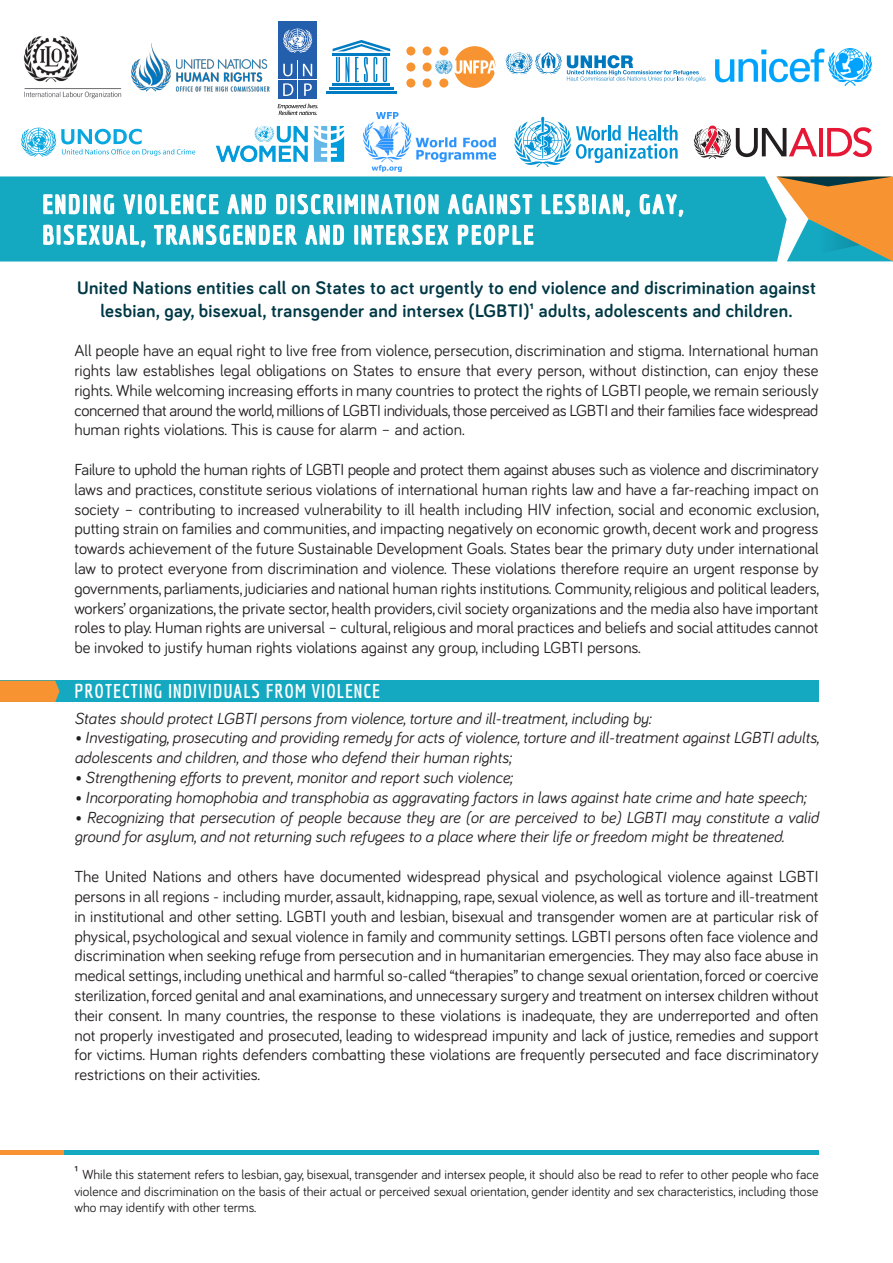
<style>
.page{position:relative;width:893px;height:1263px;background:#fff}
.page>*{position:absolute;margin:0;border:0;box-sizing:border-box;transform-origin:0 0}
.t1{font:700 25.5px "Economica";letter-spacing:.08em;color:#fff}
.t2{font:700 19.5px "Economica";letter-spacing:.05em;color:#fff}
.t3{font:700 18.75px/22.5px "Bariol";letter-spacing:.02em;color:#003845;text-align:center}
.t4{font:16.5px/19.8px "Bariol";color:#231f20;text-align:justify}
.t5{font:italic 16.5px/19.8px "Bariol";color:#231f20}
.t6{font:13.5px/16.2px "Bariol";color:#231f20;text-align:justify}
.s1{font-size:18px}
</style>
<div class="page">
<div style="left:0;top:176px;width:787px;height:85px;background:#14a8c1"></div>
<svg style="left:776px;top:177px;width:117px;height:84px"></svg>
<div style="left:0;top:681px;width:819px;height:21px;background:#14a8c1"></div>
<svg style="left:0;top:681px;width:60px;height:21px"></svg>
<div style="left:0;top:1150px;width:819px;height:5px;background:#14a8c1"></div>
<div style="left:0;top:1150px;width:64px;height:5px;background:#f79330"></div>
<svg style="left:43px;top:193px;width:72px;height:22px"></svg>
<svg style="left:122px;top:193px;width:97px;height:22px"></svg>
<svg style="left:227px;top:193px;width:40px;height:22px"></svg>
<svg style="left:275px;top:193px;width:164px;height:22px"></svg>
<svg style="left:447px;top:193px;width:86px;height:22px"></svg>
<svg style="left:541px;top:193px;width:90px;height:25px"></svg>
<svg style="left:639px;top:193px;width:45px;height:25px"></svg>
<svg style="left:43px;top:223px;width:104px;height:26px"></svg>
<svg style="left:153px;top:223px;width:146px;height:23px"></svg>
<svg style="left:305px;top:223px;width:40px;height:23px"></svg>
<svg style="left:353px;top:223px;width:97px;height:23px"></svg>
<svg style="left:457px;top:223px;width:77px;height:23px"></svg>
<img style="left:23px;top:36px;width:99px;height:62px">
<img style="left:131px;top:43px;width:138px;height:48px">
<hr style="left:333px;top:83px;width:57px;height:3px;background:#007cc2">
<hr style="left:329px;top:88px;width:64px;height:2px;background:#007cc2">
<hr style="left:326px;top:92px;width:71px;height:2px;background:#007cc2">
<hr style="left:333px;top:53px;width:57px;height:2px;background:#007cc2">
<svg style="left:333px;top:40px;width:57px;height:11px"></svg>
<svg style="left:336px;top:57px;width:13px;height:25px"></svg>
<svg style="left:383px;top:57px;width:4px;height:25px"></svg>
<svg style="left:355px;top:57px;width:22px;height:25px"></svg>
<div style="left:423px;top:63px;width:9px;height:9px;background:#f79330;border-radius:50%"></div>
<div style="left:423px;top:79px;width:9px;height:9px;background:#f79330;border-radius:50%"></div>
<div style="left:423px;top:47px;width:9px;height:9px;background:#f79330;border-radius:50%"></div>
<div style="left:406px;top:63px;width:9px;height:9px;background:#f79330;border-radius:50%"></div>
<div style="left:406px;top:79px;width:9px;height:9px;background:#f79330;border-radius:50%"></div>
<div style="left:406px;top:47px;width:9px;height:9px;background:#f79330;border-radius:50%"></div>
<svg style="left:435px;top:46px;width:61px;height:42px"></svg>
<img style="left:716px;top:48px;width:155px;height:38px">
<svg style="left:21px;top:128px;width:174px;height:29px"></svg>
<img style="left:216px;top:126px;width:128px;height:36px">
<img style="left:363px;top:113px;width:133px;height:58px">
<svg style="left:514px;top:117px;width:164px;height:50px"></svg>
<hr style="left:819px;top:128px;width:4px;height:28px;background:#e51836">
<svg style="left:827px;top:127px;width:45px;height:30px"></svg>
<svg style="left:693px;top:126px;width:124px;height:33px"></svg>
<div style="left:279px;top:61px;width:18px;height:18px;background:#235fad"></div>
<svg style="left:283px;top:64px;width:9px;height:12px"></svg>
<svg style="left:298px;top:61px;width:19px;height:18px"></svg>
<svg style="left:303px;top:64px;width:9px;height:12px"></svg>
<div style="left:298px;top:80px;width:19px;height:19px;background:#235fad"></div>
<svg style="left:304px;top:83px;width:8px;height:13px"></svg>
<div style="left:279px;top:80px;width:18px;height:19px;background:#235fad"></div>
<svg style="left:283px;top:83px;width:10px;height:13px"></svg>
<div style="left:279px;top:21px;width:38px;height:39px;background:#235fad"></div>
<svg style="left:283px;top:29px;width:29px;height:24px"></svg>
<svg style="left:278px;top:104px;width:40px;height:11px"></svg>
<svg style="left:505px;top:52px;width:200px;height:30px"></svg>
<p class="t1" style="left:43px;top:190px;width:642px">ENDING VIOLENCE AND DISCRIMINATION AGAINST LESBIAN, GAY,</p>
<p class="t1" style="left:43px;top:220px;width:492px">BISEXUAL, TRANSGENDER AND INTERSEX PEOPLE</p>
<p class="t3" style="left:77px;top:276px;width:740px">United Nations entities call on States to act urgently to end violence and discrimination against lesbian, gay, bisexual, transgender and intersex (LGBTI)1 adults, adolescents and children.</p>
<p class="t4" style="left:74px;top:340px;width:746px">All people have an equal right to live free from violence, persecution, discrimination and stigma. International human rights law establishes legal obligations on States to ensure that every person, without distinction, can enjoy these rights. While welcoming increasing efforts in many countries to protect the rights of LGBTI people, we remain seriously concerned that around the world, millions of LGBTI individuals, those perceived as LGBTI and their families face widespread human rights violations. This is cause for alarm – and action.</p>
<p class="t4" style="left:74px;top:459px;width:746px">Failure to uphold the human rights of LGBTI people and protect them against abuses such as violence and discriminatory laws and practices, constitute serious violations of international human rights law and have a far-reaching impact on society – contributing to increased vulnerability to ill health including HIV infection, social and economic exclusion, putting strain on families and communities, and impacting negatively on economic growth, decent work and progress towards achievement of the future Sustainable Development Goals. States bear the primary duty under international law to protect everyone from discrimination and violence. These violations therefore require an urgent response by governments, parliaments, judiciaries and national human rights institutions. Community, religious and political leaders, workers’ organizations, the private sector, health providers, civil society organizations and the media also have important roles to play. Human rights are universal – cultural, religious and moral practices and beliefs and social attitudes cannot be invoked to justify human rights violations against any group, including LGBTI persons.</p>
<p class="t2" style="left:74px;top:680px;width:307px">PROTECTING INDIVIDUALS FROM VIOLENCE</p>
<p class="t5" style="left:74px;top:707px;width:578px">States should protect LGBTI persons from violence, torture and ill-treatment, including by:</p>
<p class="t5" style="left:74px;top:727px;width:746px">• Investigating, prosecuting and providing remedy for acts of violence, torture and ill-treatment against LGBTI adults, adolescents and children, and those who defend their human rights;</p>
<p class="t5" style="left:74px;top:767px;width:440px">• Strengthening efforts to prevent, monitor and report such violence;</p>
<p class="t5" style="left:74px;top:787px;width:733px">• Incorporating homophobia and transphobia as aggravating factors in laws against hate crime and hate speech;</p>
<p class="t5" style="left:74px;top:806px;width:746px">• Recognizing that persecution of people because they are (or are perceived to be) LGBTI may constitute a valid ground for asylum, and not returning such refugees to a place where their life or freedom might be threatened.</p>
<p class="t4" style="left:74px;top:866px;width:746px">The United Nations and others have documented widespread physical and psychological violence against LGBTI persons in all regions - including murder, assault, kidnapping, rape, sexual violence, as well as torture and ill-treatment in institutional and other setting. LGBTI youth and lesbian, bisexual and transgender women are at particular risk of physical, psychological and sexual violence in family and community settings. LGBTI persons often face violence and discrimination when seeking refuge from persecution and in humanitarian emergencies. They may also face abuse in medical settings, including unethical and harmful so-called “therapies” to change sexual orientation, forced or coercive sterilization, forced genital and anal examinations, and unnecessary surgery and treatment on intersex children without their consent. In many countries, the response to these violations is inadequate, they are underreported and often not properly investigated and prosecuted, leading to widespread impunity and lack of justice, remedies and support for victims. Human rights defenders combatting these violations are frequently persecuted and face discriminatory restrictions on their activities.</p>
<p class="t6" style="left:74px;top:1166px;width:746px"><span class="s1">1</span> While this statement refers to lesbian, gay, bisexual, transgender and intersex people, it should also be read to refer to other people who face violence and discrimination on the basis of their actual or perceived sexual orientation, gender identity and sex characteristics, including those who may identify with other terms.</p>
</div>
